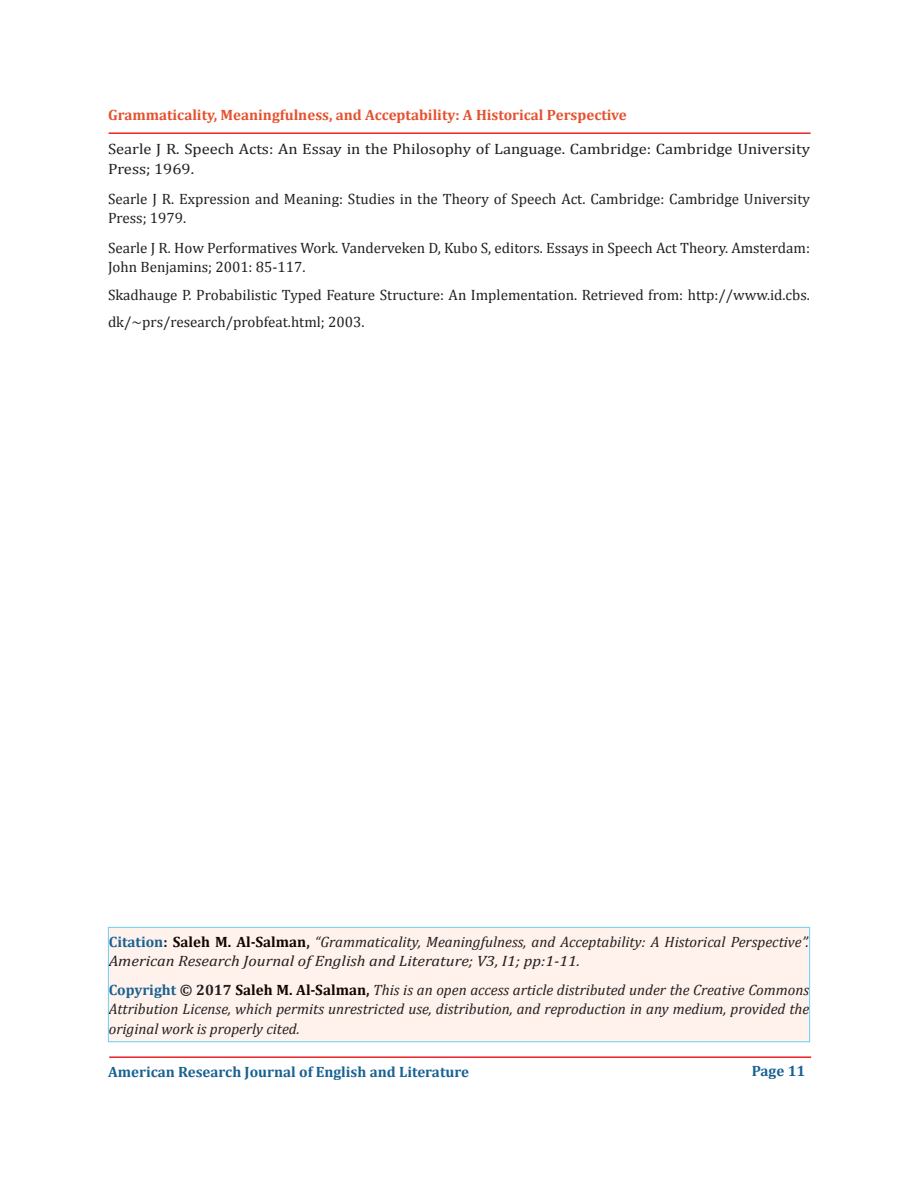
<style>
.page{position:relative;width:918px;height:1188px;background:#fff}
.page>*{position:absolute;margin:0;border:0;box-sizing:border-box;transform-origin:0 0}
.t1{font:italic 15px/19.5px "Cambria";color:#231f20}
.t2{font:15px/19.5px "Cambria";color:#231f20}
.t3{font:15px/19.5px "Cambria";color:#231f20;scale:1.1 1}
.t4{font:700 15px "Cambria";color:#e5512e}
.t5{font:700 15px "Cambria";color:#186293}
.s1{font-weight:700;font-style:normal;color:#196291}
.s2{font-weight:700;font-style:normal}
.s3{font-weight:700;font-style:normal;color:#0f0503}
</style>
<div class="page">
<hr style="left:109px;top:132px;width:702px;height:2px;background:#ed2224">
<hr style="left:109px;top:1056px;width:702px;height:2px;background:#ed2224">
<div style="left:108px;top:927px;width:702px;height:115px;background:#fff1eb"></div>
<div style="left:108px;top:927px;width:702px;height:115px;border:1px solid #6bcff6"></div>
<p class="t4" style="left:108px;top:104px;width:520px">Grammaticality, Meaningfulness, and Acceptability: A Historical Perspective</p>
<p class="t3" style="left:108px;top:139px;width:640px">Searle J R. Speech Acts: An Essay in the Philosophy of Language. Cambridge: Cambridge University<br>Press; 1969.</p>
<p class="t2" style="left:108px;top:189px;width:703px">Searle J R. Expression and Meaning: Studies in the Theory of Speech Act. Cambridge: Cambridge University<br>Press; 1979.</p>
<p class="t2" style="left:108px;top:238px;width:703px">Searle J R. How Performatives Work. Vanderveken D, Kubo S, editors. Essays in Speech Act Theory. Amsterdam:<br>John Benjamins; 2001: 85-117.</p>
<p class="t2" style="left:108px;top:282px;width:704px;line-height:27px">Skadhauge P. Probabilistic Typed Feature Structure: An Implementation. Retrieved from: http://www.id.cbs. dk/~prs/research/probfeat.html; 2003.</p>
<p class="t1" style="left:109px;top:931px;width:702px"><span class="s1">Citation</span><span class="s2">:</span> <span class="s3">Saleh M. Al-Salman</span><span class="s2">,</span> “Grammaticality, Meaningfulness, and Acceptability: A Historical Perspective”.<br>American Research Journal of English and Literature; V3, I1; pp:1-11.</p>
<p class="t1" style="left:109px;top:979px;width:702px;text-align:justify"><span class="s1">Copyright</span> <span class="s2">© 2017</span> <span class="s3">Saleh M. Al-Salman</span><span class="s2">,</span> This is an open access article distributed under the Creative Commons Attribution License, which permits unrestricted use, distribution, and reproduction in any medium, provided the original work is properly cited.</p>
<p class="t5" style="left:108px;top:1061px;width:363px">American Research Journal of English and Literature</p>
<p class="t5" style="left:752px;top:1060px;width:55px">Page 11</p>
</div>
